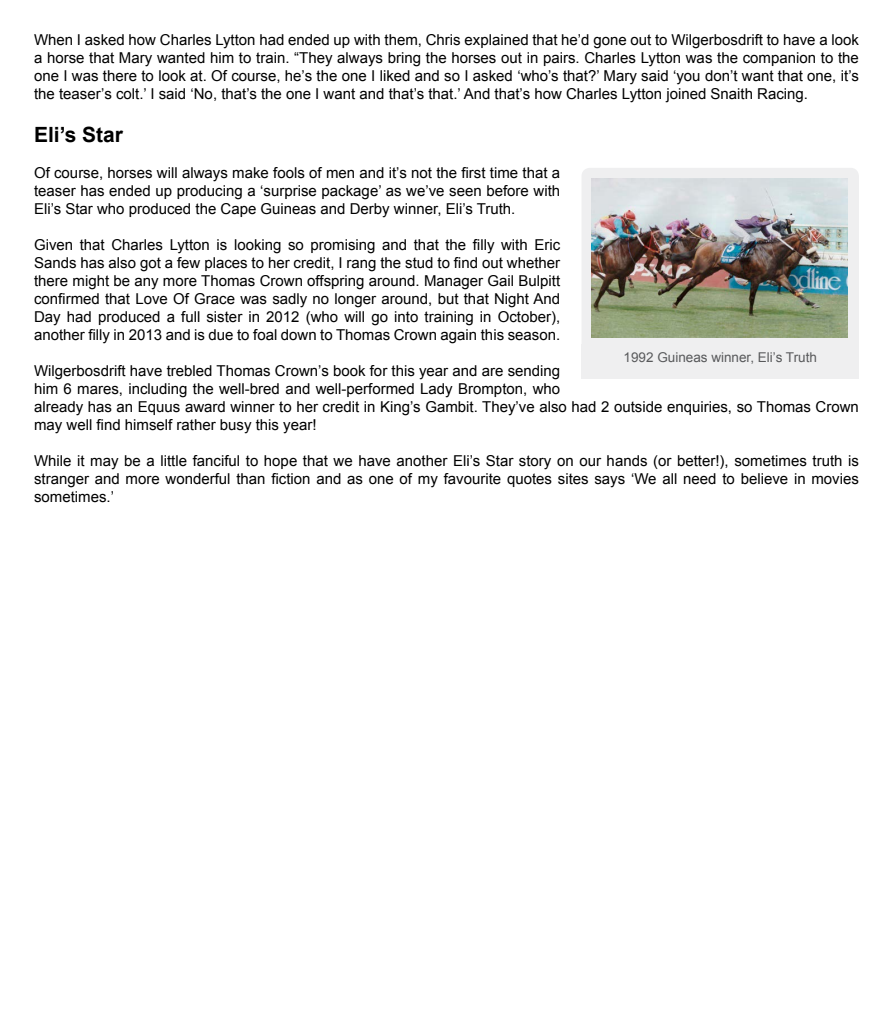
<style>
.page{position:relative;width:893px;height:1021px;background:#fff}
.page>*{position:absolute;margin:0;border:0;box-sizing:border-box;transform-origin:0 0}
.t1{font:700 21px "Arial";color:#000}
.t2{font:15px/18px "Arial";color:#000;text-align:justify}
.t3{font:13.5px "Arial";color:#58595b}
</style>
<div class="page">
<div style="left:581px;top:168px;width:278px;height:184px;background:#efeff0;border-radius:9px"></div>
<img style="left:591px;top:178px;width:256px;height:159px">
<div style="left:581px;top:344px;width:278px;height:34px;background:#efeff0"></div>
<p class="t2" style="left:34px;top:31px;width:826px">When I asked how Charles Lytton had ended up with them, Chris explained that he’d gone out to Wilgerbosdrift to have a look a horse that Mary wanted him to train. “They always bring the horses out in pairs. Charles Lytton was the companion to the one I was there to look at. Of course, he’s the one I liked and so I asked ‘who’s that?’ Mary said ‘you don’t want that one, it’s the teaser’s colt.’ I said ‘No, that’s the one I want and that’s that.’ And that’s how Charles Lytton joined Snaith Racing.</p>
<h1 class="t1" style="left:34px;top:121px;width:91px">Eli’s Star</h1>
<p class="t2" style="left:34px;top:164px;width:528px">Of course, horses will always make fools of men and it’s not the first time that a teaser has ended up producing a ‘surprise package’ as we’ve seen before with Eli’s Star who produced the Cape Guineas and Derby winner, Eli’s Truth.</p>
<p class="t2" style="left:34px;top:236px;width:528px">Given that Charles Lytton is looking so promising and that the filly with Eric Sands has also got a few places to her credit, I rang the stud to find out whether there might be any more Thomas Crown offspring around. Manager Gail Bulpitt confirmed that Love Of Grace was sadly no longer around, but that Night And Day had produced a full sister in 2012 (who will go into training in October), another filly in 2013 and is due to foal down to Thomas Crown again this season.</p>
<p class="t2" style="left:34px;top:362px;width:826px;text-align:left">Wilgerbosdrift have trebled Thomas Crown’s book for this year and are sending<br>him 6 mares, including the well-bred and well-performed Lady Brompton, who<br>already has an Equus award winner to her credit in King’s Gambit. They’ve also had 2 outside enquiries, so Thomas Crown may well find himself rather busy this year!</p>
<p class="t2" style="left:34px;top:452px;width:826px">While it may be a little fanciful to hope that we have another Eli’s Star story on our hands (or better!), sometimes truth is stranger and more wonderful than fiction and as one of my favourite quotes sites says ‘We all need to believe in movies sometimes.’</p>
<p class="t3" style="left:623px;top:348px;width:195px">1992 Guineas winner, Eli’s Truth</p>
</div>
